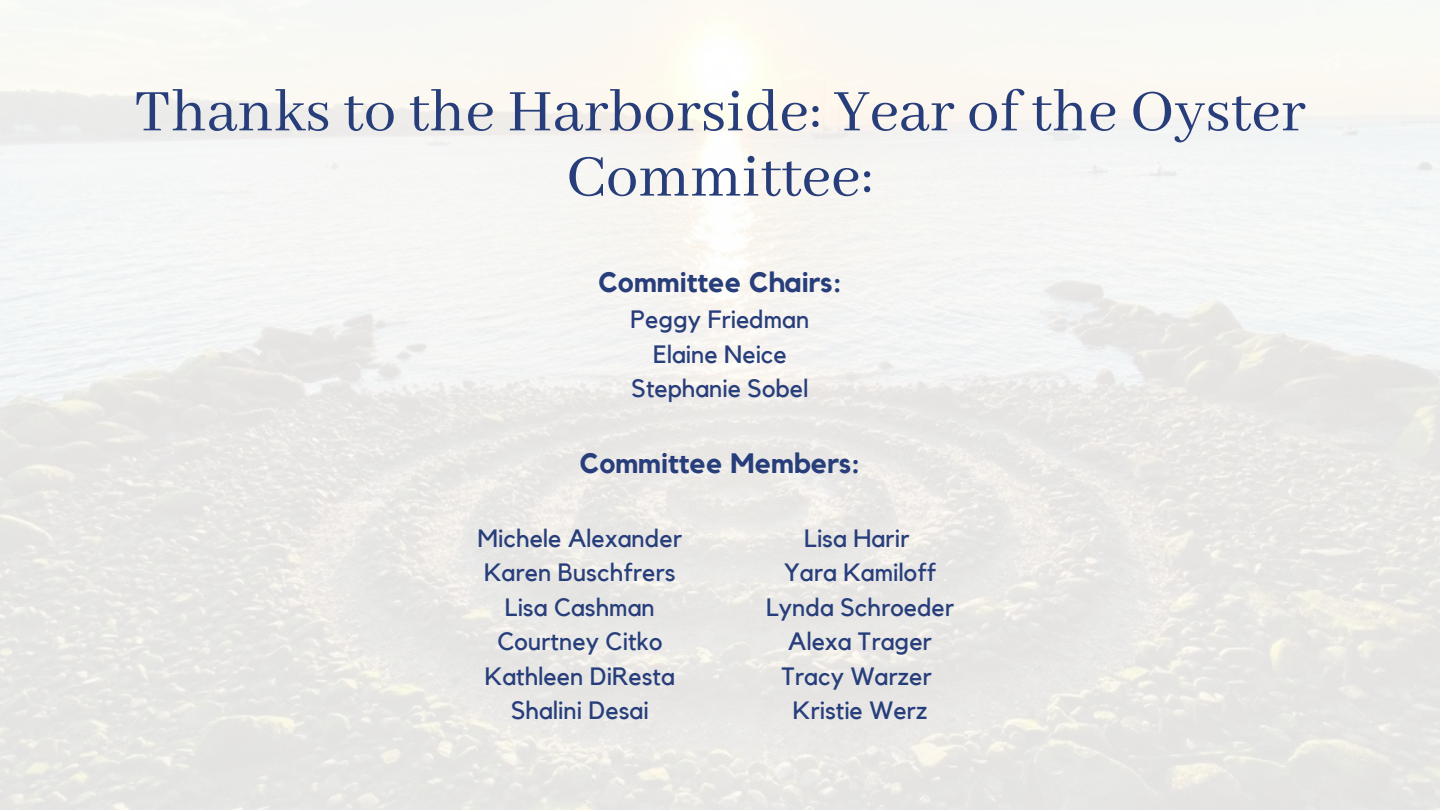
<style>
.page{position:relative;width:1440px;height:810px;background:#fff}
.page>*{position:absolute;margin:0;border:0;box-sizing:border-box;transform-origin:0 0}
.t1{font:65px/65.2px "Abhaya Libre";color:#273e7b;text-align:center}
.t2{font:700 28px "Kollektif";color:#273e7b}
.t3{font:25px "Kollektif";color:#273e7b}
</style>
<div class="page">
<p class="t1" style="left:134px;top:82px;width:1173px">Thanks to the Harborside: Year of the Oyster<br>Committee:</p>
<p class="t2" style="left:599px;top:269px;width:244px">Committee Chairs:</p>
<p class="t3" style="left:631px;top:308px;width:180px">Peggy Friedman</p>
<p class="t3" style="left:653px;top:342px;width:135px">Elaine Neice</p>
<p class="t3" style="left:632px;top:377px;width:178px">Stephanie Sobel</p>
<p class="t2" style="left:580px;top:451px;width:282px">Committee Members:</p>
<p class="t3" style="left:478px;top:527px;width:206px">Michele Alexander</p>
<p class="t3" style="left:484px;top:561px;width:193px">Karen Buschfrers</p>
<p class="t3" style="left:505px;top:596px;width:152px">Lisa Cashman</p>
<p class="t3" style="left:497px;top:630px;width:166px">Courtney Citko</p>
<p class="t3" style="left:485px;top:665px;width:192px">Kathleen DiResta</p>
<p class="t3" style="left:511px;top:699px;width:139px">Shalini Desai</p>
<p class="t3" style="left:804px;top:527px;width:107px">Lisa Harir</p>
<p class="t3" style="left:784px;top:561px;width:153px">Yara Kamiloff</p>
<p class="t3" style="left:766px;top:596px;width:190px">Lynda Schroeder</p>
<p class="t3" style="left:788px;top:630px;width:145px">Alexa Trager</p>
<p class="t3" style="left:782px;top:665px;width:152px">Tracy Warzer</p>
<p class="t3" style="left:793px;top:699px;width:136px">Kristie Werz</p>
</div>
